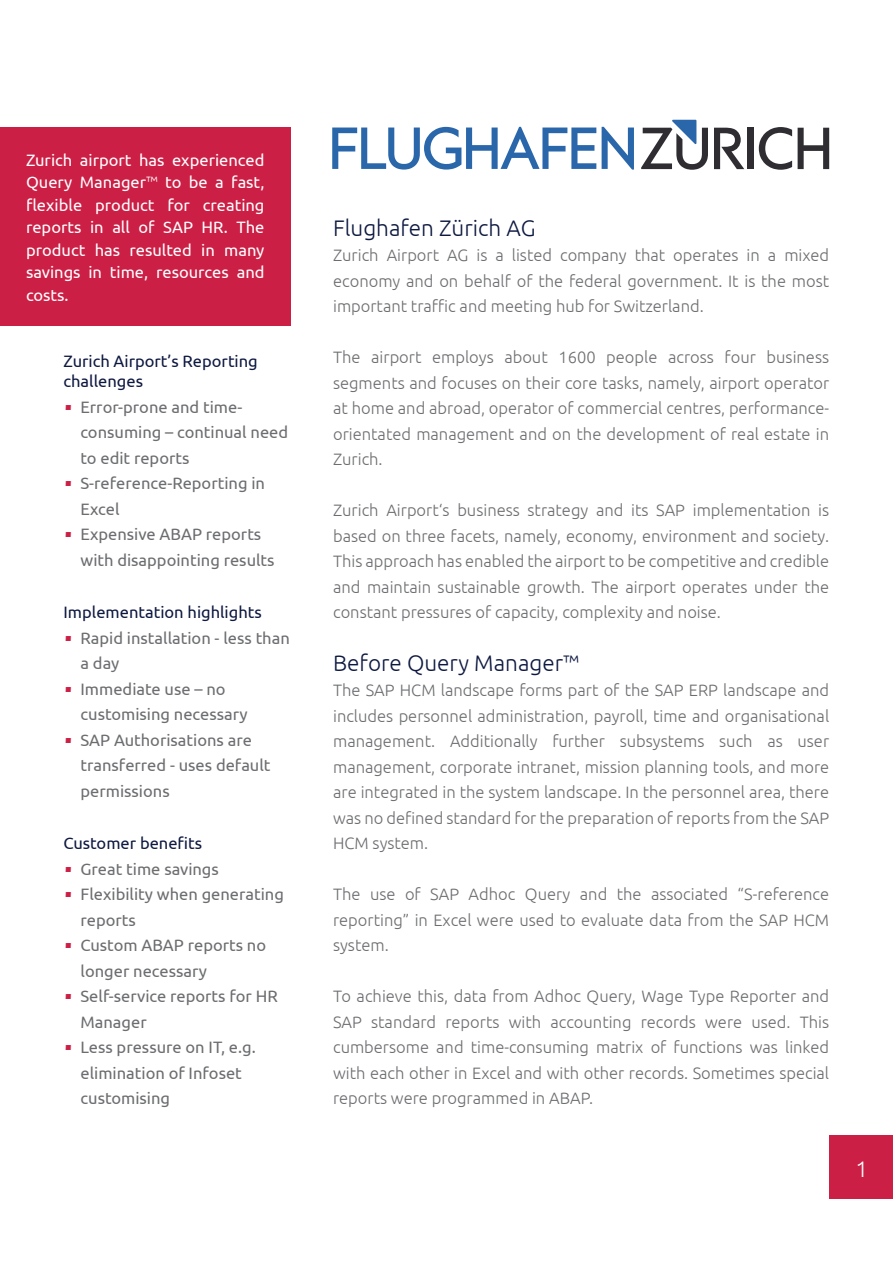
<style>
.page{position:relative;width:893px;height:1263px;background:#fff}
.page>*{position:absolute;margin:0;border:0;box-sizing:border-box;transform-origin:0 0}
.t1{font:300 22.5px "Ubuntu";color:#0e1941}
.t2{font:300 22.5px "Ubuntu";color:#fff}
.t3{font:300 16.5px/25.5px "Ubuntu";color:#6c6d70;text-align:justify}
.t4{font:16.5px/25.5px "Ubuntu";color:#6c6d70}
.t5{font:16.5px/22.5px "Ubuntu";color:#fff;text-align:justify}
.t6{font:16.5px/19.8px "Ubuntu";color:#0e1941}
.s1{font-weight:300}
.s2{font-family:"ITC Eras Std";font-weight:500;color:#cc1f45}
</style>
<div class="page">
<div style="left:0;top:128px;width:291px;height:198px;background:#cc1f45"></div>
<div style="left:830px;top:1135px;width:63px;height:64px;background:#cc1f45"></div>
<svg style="left:332px;top:127px;width:264px;height:43px"></svg>
<svg style="left:602px;top:127px;width:32px;height:43px"></svg>
<svg style="left:641px;top:120px;width:67px;height:50px"></svg>
<div style="left:748px;top:128px;width:6px;height:41px;background:#2f2d32"></div>
<svg style="left:798px;top:128px;width:31px;height:41px"></svg>
<svg style="left:714px;top:128px;width:30px;height:41px"></svg>
<svg style="left:759px;top:127px;width:33px;height:43px"></svg>
<p class="t5" style="left:26px;top:148px;width:240px">Zurich airport has experienced Query Manager<span class="s1">™</span> to be a fast, flexible product for creating reports in all of SAP HR. The product has resulted in many savings in time, resources and costs.</p>
<p class="t6" style="left:64px;top:351px;width:196px">Zurich Airport’s Reporting challenges</p>
<p class="t4" style="left:81px;top:393px;width:209px;text-indent:-17px"><span class="s2">•</span> Error-prone and time&shy;consuming – continual need to edit reports</p>
<p class="t4" style="left:81px;top:470px;width:186px;text-indent:-17px"><span class="s2">•</span> S-reference-Reporting in<br>Excel</p>
<p class="t4" style="left:81px;top:521px;width:196px;text-indent:-17px"><span class="s2">•</span> Expensive ABAP reports with disappointing results</p>
<p class="t6" style="left:64px;top:602px;width:200px">Implementation highlights</p>
<p class="t4" style="left:81px;top:624px;width:211px;text-indent:-17px"><span class="s2">•</span> Rapid installation - less than a day</p>
<p class="t4" style="left:81px;top:675px;width:169px;text-indent:-17px"><span class="s2">•</span> Immediate use – no customising necessary</p>
<p class="t4" style="left:81px;top:726px;width:192px;text-indent:-17px"><span class="s2">•</span> SAP Authorisations are transferred - uses default permissions</p>
<p class="t6" style="left:64px;top:833px;width:140px">Customer benefits</p>
<p class="t4" style="left:64px;top:855px;width:157px"><span class="s2">•</span> Great time savings</p>
<p class="t4" style="left:81px;top:881px;width:205px;text-indent:-17px"><span class="s2">•</span> Flexibility when generating reports</p>
<p class="t4" style="left:81px;top:932px;width:187px;text-indent:-17px"><span class="s2">•</span> Custom ABAP reports no longer necessary</p>
<p class="t4" style="left:81px;top:983px;width:199px;text-indent:-17px"><span class="s2">•</span> Self-service reports for HR<br>Manager</p>
<p class="t4" style="left:81px;top:1034px;width:177px;text-indent:-17px"><span class="s2">•</span> Less pressure on IT, e.g. elimination of Infoset customising</p>
<h1 class="t1" style="left:333px;top:214px;width:204px">Flughafen Zürich AG</h1>
<p class="t3" style="left:333px;top:242px;width:498px">Zurich Airport AG is a listed company that operates in a mixed economy and on behalf of the federal government. It is the most important traffic and meeting hub for Switzerland.</p>
<p class="t3" style="left:333px;top:344px;width:498px">The airport employs about 1600 people across four business segments and focuses on their core tasks, namely, airport operator at home and abroad, operator of commercial centres, performance&shy;orientated management and on the development of real estate in Zurich.</p>
<p class="t3" style="left:333px;top:497px;width:498px">Zurich Airport‘s business strategy and its SAP implementation is based on three facets, namely, economy, environment and society.<br>This approach has enabled the airport to be competitive and credible and maintain sustainable growth. The airport operates under the constant pressures of capacity, complexity and noise.</p>
<h1 class="t1" style="left:333px;top:649px;width:248px">Before Query Manager™</h1>
<p class="t3" style="left:333px;top:677px;width:498px">The SAP HCM landscape forms part of the SAP ERP landscape and includes personnel administration, payroll, time and organisational management. Additionally further subsystems such as user management, corporate intranet, mission planning tools, and more are integrated in the system landscape. In the personnel area, there was no defined standard for the preparation of reports from the SAP HCM system.</p>
<p class="t3" style="left:333px;top:881px;width:498px">The use of SAP Adhoc Query and the associated “S-reference reporting” in Excel were used to evaluate data from the SAP HCM system.</p>
<p class="t3" style="left:333px;top:983px;width:498px">To achieve this, data from Adhoc Query, Wage Type Reporter and SAP standard reports with accounting records were used. This cumbersome and time-consuming matrix of functions was linked with each other in Excel and with other records. Sometimes special reports were programmed in ABAP.</p>
<h1 class="t2" style="left:856px;top:1155px;width:14px">1</h1>
</div>
